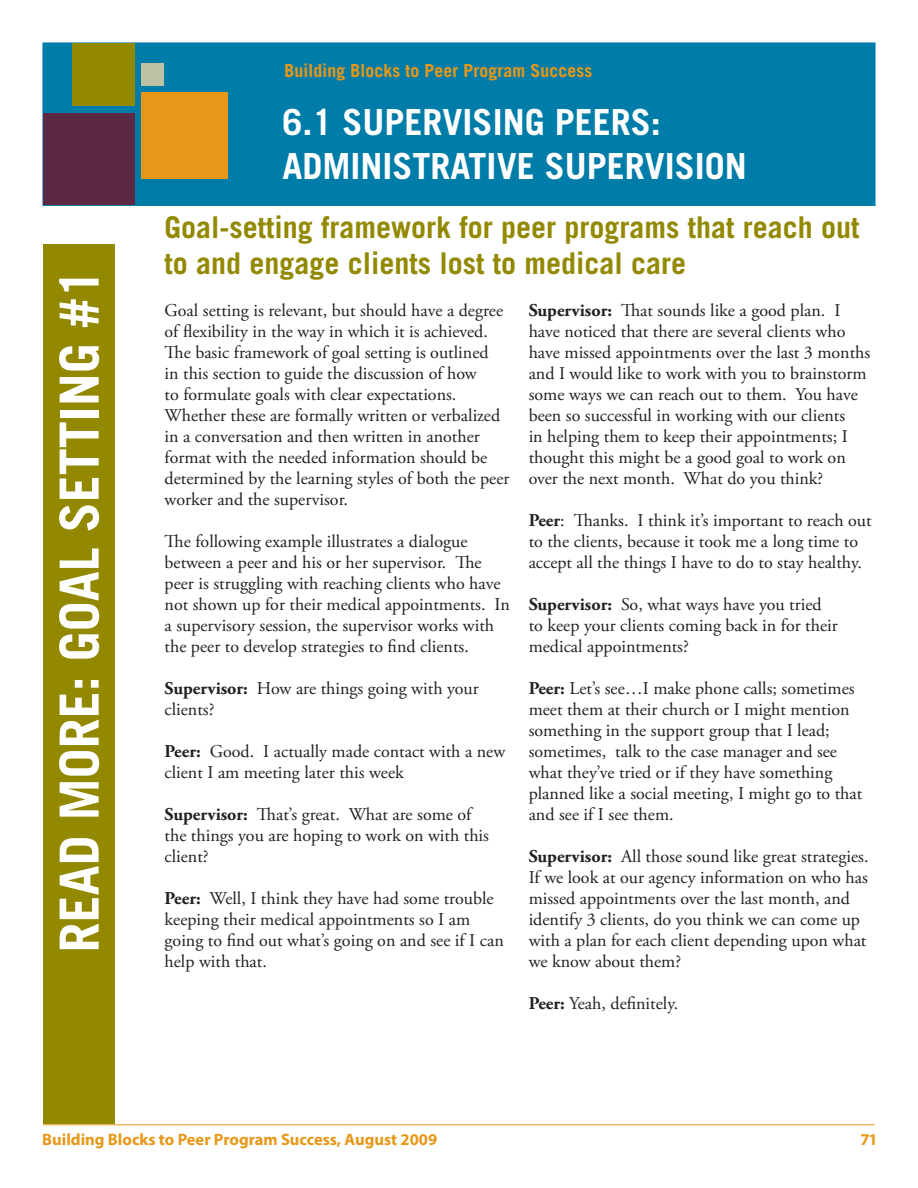
<style>
.page{position:relative;width:918px;height:1188px;background:#fff}
.page>*{position:absolute;margin:0;border:0;box-sizing:border-box;transform-origin:0 0}
.t1{font:700 54px "Trade Gothic LT Std";color:#fff}
.banner_heading_1{font:700 36px/43.2px "Trade Gothic LT Std";color:#fff}
.Body_heading_1{font:700 30px/36px "Trade Gothic LT Std";color:#928900}
.Body_text{font:18px/21px "Adobe Garamond Pro";color:#231f20}
.t2{font:700 18px "Trade Gothic LT Std";color:#e89818}
.t3{font:700 16.5px "Myriad Pro";color:#e89818}
.s1{font-weight:700}
</style>
<div class="page">
<hr style="left:43px;top:1124px;width:832px;height:1px;background:#e89818">
<div style="left:43px;top:43px;width:831px;height:162px;background:#007ca8"></div>
<div style="left:141px;top:92px;width:87px;height:87px;background:#e89818"></div>
<div style="left:43px;top:113px;width:92px;height:92px;background:#5c2844"></div>
<div style="left:72px;top:43px;width:63px;height:63px;background:#928900"></div>
<div style="left:141px;top:63px;width:22px;height:22px;background:#bec1a3"></div>
<div style="left:43px;top:244px;width:72px;height:880px;background:#928900"></div>
<p class="t2" style="left:284px;top:60px;width:310px">Building Blocks to Peer Program Success</p>
<p class="t1" style="left:46px;top:952px;width:686px;rotate:-90deg">READ MORE: GOAL SETTING #1</p>
<p class="banner_heading_1" style="left:283px;top:100px;width:380px">6.1 SUPERVISING PEERS:</p>
<p class="banner_heading_1" style="left:283px;top:144px;width:466px">ADMINISTRATIVE SUPERVISION</p>
<p class="banner_heading_1" style="left:283px;top:100px;width:508px">CONFIDENTIAL TY AND CREATING<br>BOUNDARIES N THE WORKPLACE<sup>*</sup></p>
<p class="Body_heading_1" style="left:165px;top:209px;width:697px">Goal-setting framework for peer programs that reach out to and engage clients lost to medical care</p>
<p class="Body_text" style="left:165px;top:300px;width:346px">Goal setting is relevant, but should have a degree of flexibility in the way in which it is achieved.<br>The basic framework of goal setting is outlined<br>in this section to guide the discussion of how<br>to formulate goals with clear expectations.<br>Whether these are formally written or verbalized in a conversation and then written in another format with the needed information should be determined by the learning styles of both the peer worker and the supervisor.</p>
<p class="Body_text" style="left:165px;top:531px;width:347px">The following example illustrates a dialogue between a peer and his or her supervisor. The peer is struggling with reaching clients who have not shown up for their medical appointments. In a supervisory session, the supervisor works with the peer to develop strategies to find clients.</p>
<p class="Body_text" style="left:165px;top:678px;width:316px"><span class="s1">Supervisor:</span> How are things going with your clients?</p>
<p class="Body_text" style="left:165px;top:741px;width:342px"><span class="s1">Peer:</span> Good. I actually made contact with a new client I am meeting later this week</p>
<p class="Body_text" style="left:165px;top:804px;width:326px"><span class="s1">Supervisor:</span> That’s great. What are some of the things you are hoping to work on with this client?</p>
<p class="Body_text" style="left:165px;top:888px;width:341px"><span class="s1">Peer:</span> Well, I think they have had some trouble keeping their medical appointments so I am going to find out what’s going on and see if I can help with that.</p>
<p class="Body_text" style="left:529px;top:300px;width:343px"><span class="s1">Supervisor:</span> That sounds like a good plan. I have noticed that there are several clients who have missed appointments over the last 3 months and I would like to work with you to brainstorm some ways we can reach out to them. You have been so successful in working with our clients<br>in helping them to keep their appointments; I thought this might be a good goal to work on over the next month. What do you think?</p>
<p class="Body_text" style="left:529px;top:510px;width:344px"><span class="s1">Peer</span>: Thanks. I think it’s important to reach out to the clients, because it took me a long time to accept all the things I have to do to stay healthy.</p>
<p class="Body_text" style="left:529px;top:594px;width:311px"><span class="s1">Supervisor:</span> So, what ways have you tried to keep your clients coming back in for their medical appointments?</p>
<p class="Body_text" style="left:529px;top:678px;width:335px"><span class="s1">Peer:</span> Let’s see…I make phone calls; sometimes meet them at their church or I might mention something in the support group that I lead; sometimes, talk to the case manager and see what they’ve tried or if they have something planned like a social meeting, I might go to that and see if I see them.</p>
<p class="Body_text" style="left:529px;top:846px;width:341px"><span class="s1">Supervisor:</span> All those sound like great strategies.<br>If we look at our agency information on who has missed appointments over the last month, and identify 3 clients, do you think we can come up with a plan for each client depending upon what we know about them?</p>
<p class="Body_text" style="left:529px;top:993px;width:151px"><span class="s1">Peer:</span> Yeah, definitely.</p>
<p class="t3" style="left:42px;top:1128px;width:396px">Building Blocks to Peer Program Success, August 2009</p>
<p class="t3" style="left:860px;top:1128px;width:19px">71</p>
</div>
